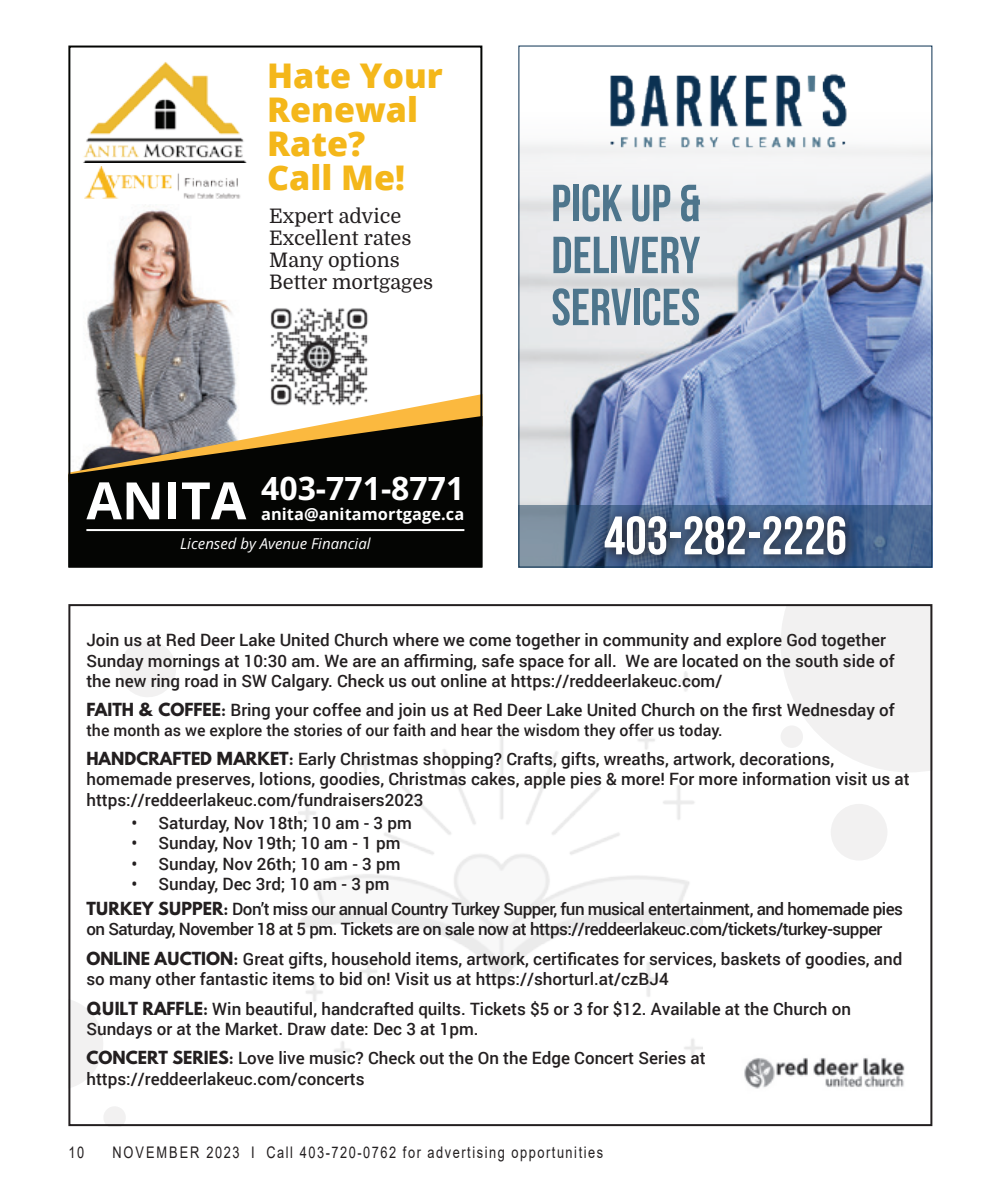
<style>
.page{position:relative;width:990px;height:1188px;background:#fff}
.page>*{position:absolute;margin:0;border:0;box-sizing:border-box;transform-origin:0 0}
.t1{font:700 54px "Bebas Neue";color:#fff}
.t2{font:700 52px/52px "Bebas Neue";color:#4d758c;text-align:justify}
.t3{font:700 51.6px "Open Sans";color:#fff}
.t4{font:800 34px/34px "Open Sans";color:#f4b71a}
.t5{font:700 32px "Open Sans";color:#fff}
.t6{font:20px/22px "Domine";color:#231f20}
.t7{font:500 17px/20.4px "Roboto";color:#231f20}
.t8{font:500 17px/24.8px "Roboto";letter-spacing:-.03em;color:#231f20}
.t9{font:700 16.4px "Open Sans";letter-spacing:.005em;color:#fff}
.t10{font:500 16px "Roboto";color:#231f20}
.t11{font:16px "Arial";letter-spacing:.12em;color:#231f20;scale:.8 1}
.t12{font:italic 15px "Open Sans";color:#fff}
.s1{font-family:"Hussar Bold Web";font-weight:400;font-size:16px}
</style>
<div class="page">
<svg style="left:781px;top:607px;width:148px;height:165px"></svg>
<div style="left:831px;top:804px;width:56px;height:57px;background:#f2f1f1;border-radius:50%"></div>
<svg style="left:120px;top:641px;width:56px;height:56px"></svg>
<svg style="left:71px;top:1000px;width:32px;height:87px"></svg>
<div style="left:781px;top:725px;width:22px;height:23px;background:#f2f1f1;border-radius:50%"></div>
<svg style="left:104px;top:1107px;width:22px;height:16px"></svg>
<img style="left:744px;top:1058px;width:161px;height:31px">
<img style="left:87px;top:206px;width:150px;height:188px">
<svg style="left:96px;top:394px;width:383px;height:22px"></svg>
<svg style="left:71px;top:416px;width:408px;height:149px;background:#2c281f"></svg>
<hr style="left:86px;top:529px;width:378px;height:2px;background:#fff">
<div style="left:68px;top:46px;width:414px;height:522px;border:2px solid #040503"></div>
<img style="left:265px;top:308px;width:107px;height:102px">
<img style="left:83px;top:62px;width:163px;height:100px">
<img style="left:84px;top:166px;width:157px;height:33px">
<img style="left:520px;top:144px;width:410px;height:361px">
<img style="left:560px;top:74px;width:331px;height:83px">
<svg style="left:520px;top:505px;width:410px;height:61px;background:#577193"></svg>
<svg style="left:595px;top:507px;width:265px;height:59px;background:#3a506f"></svg>
<p class="t4" style="left:267px;top:56px;width:177px">Hate Your<br>Renewal<br>Rate?<br>Call Me!</p>
<p class="t6" style="left:269px;top:205px;width:166px">Expert advice<br>Excellent rates<br>Many options<br>Better mortgages</p>
<p class="t2" style="left:551px;top:177px;width:151px">PICK UP &amp; DELIVERY SERVICES</p>
<p class="t5" style="left:261px;top:467px;width:205px">403-771-8771</p>
<p class="t3" style="left:86px;top:465px;width:161px">ANITA</p>
<p class="t9" style="left:261px;top:503px;width:205px">anita@anitamortgage.ca</p>
<p class="t1" style="left:604px;top:506px;width:244px">403-282-2226</p>
<p class="t12" style="left:180px;top:533px;width:192px">Licensed by Avenue Financial</p>
<p class="t7" style="left:86px;top:629px;width:810px">Join us at Red Deer Lake United Church where we come together in community and explore God together<br>Sunday mornings at 10:30 am. We are an affirming, safe space for all. We are located on the south side of the new ring road in SW Calgary. Check us out online at https://reddeerlakeuc.com/</p>
<p class="t7" style="left:86px;top:699px;width:810px"><span class="s1">FAITH &amp; COFFEE:</span> Bring your coffee and join us at Red Deer Lake United Church on the first Wednesday of</p>
<p class="t10" style="left:86px;top:719px;width:638px">the month as we explore the stories of our faith and hear the wisdom they offer us today.</p>
<p class="t7" style="left:86px;top:748px;width:825px"><span class="s1">HANDCRAFTED MARKET:</span> Early Christmas shopping? Crafts, gifts, wreaths, artwork, decorations, homemade preserves, lotions, goodies, Christmas cakes, apple pies &amp; more! For more information visit us at https://reddeerlakeuc.com/fundraisers2023</p>
<p class="t7" style="left:131px;top:812px;width:282px">• Saturday, Nov 18th; 10 am - 3 pm</p>
<p class="t7" style="left:131px;top:832px;width:271px">• Sunday, Nov 19th; 10 am - 1 pm</p>
<p class="t7" style="left:131px;top:853px;width:271px">• Sunday, Nov 26th; 10 am - 3 pm</p>
<p class="t8" style="left:86px;top:871px;width:818px;text-indent:45px">• Sunday, Dec 3rd; 10 am - 3 pm<br><span class="s1">TURKEY SUPPER:</span> Don’t miss our annual Country Turkey Supper, fun musical entertainment, and homemade pies</p>
<p class="t8" style="left:86px;top:914px;width:818px;line-height:29.4px">on Saturday, November 18 at 5 pm. Tickets are on sale now at https://reddeerlakeuc.com/tickets/turkey-supper<br><span class="s1">ONLINE AUCTION:</span> Great gifts, household items, artwork, certificates for services, baskets of goodies, and</p>
<p class="t7" style="left:86px;top:964px;width:766px;line-height:29.4px">so many other fantastic items to bid on! Visit us at https://shorturl.at/czBJ4<br><span class="s1">QUILT RAFFLE:</span> Win beautiful, handcrafted quilts. Tickets $5 or 3 for $12. Available at the Church on</p>
<p class="t7" style="left:86px;top:1014px;width:621px;line-height:29.4px">Sundays or at the Market. Draw date: Dec 3 at 1pm.<br><span class="s1">CONCERT SERIES:</span> Love live music? Check out the On the Edge Concert Series at</p>
<p class="t7" style="left:86px;top:1068px;width:280px">https://reddeerlakeuc.com/concerts</p>
<p class="t11" style="left:68px;top:1141px;width:21px">10</p>
<p class="t11" style="left:112px;top:1141px;width:615px">NOVEMBER 2023 I Call 403-720-0762 for advertising opportunities</p>
</div>
